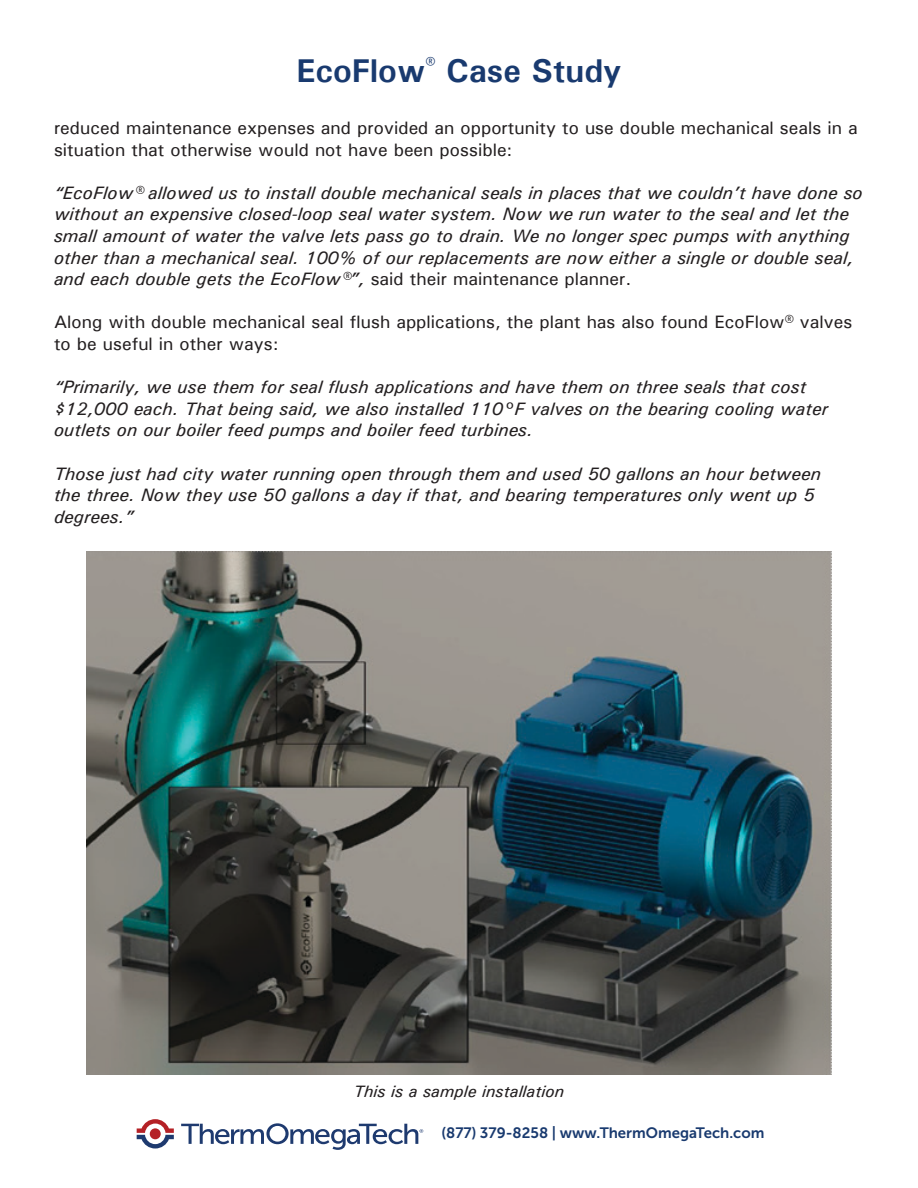
<style>
.page{position:relative;width:918px;height:1188px;background:#fff}
.page>*{position:absolute;margin:0;border:0;box-sizing:border-box;transform-origin:0 0}
.t1{font:700 33px "Univers";color:#193a6f}
.Body{font:italic 500 18px/21.6px "Univers";color:#231f20}
.Body-2{font:500 18px/21.6px "Univers";color:#231f20}
.t2{font:italic 500 16.5px "Univers";color:#231f20}
.t3{font:15px "Museo Sans 700";color:#193a6f}
.s1{font-style:normal}
</style>
<div class="page">
<svg style="left:137px;top:1119px;width:37px;height:30px"></svg>
<svg style="left:181px;top:1123px;width:242px;height:27px"></svg>
<img style="left:87px;top:552px;width:744px;height:523px">
<p class="t1" style="left:297px;top:50px;width:326px">EcoFlow<sup>®</sup> Case Study</p>
<p class="Body-2" style="left:54px;top:117px;width:805px">reduced maintenance expenses and provided an opportunity to use double mechanical seals in a situation that otherwise would not have been possible:</p>
<p class="Body" style="left:54px;top:181px;width:810px">“EcoFlow® allowed us to install double mechanical seals in places that we couldn’t have done so without an expensive closed-loop seal water system. Now we run water to the seal and let the small amount of water the valve lets pass go to drain. We no longer spec pumps with anything other than a mechanical seal. 100% of our replacements are now either a single or double seal, and each double gets the EcoFlow®”, <span class="s1">said their maintenance planner.</span></p>
<p class="Body-2" style="left:54px;top:311px;width:800px">Along with double mechanical seal flush applications, the plant has also found EcoFlow® valves to be useful in other ways:</p>
<p class="Body" style="left:54px;top:376px;width:776px">“Primarily, we use them for seal flush applications and have them on three seals that cost $12,000 each. That being said, we also installed 110°F valves on the bearing cooling water outlets on our boiler feed pumps and boiler feed turbines.</p>
<p class="Body" style="left:54px;top:462px;width:769px">Those just had city water running open through them and used 50 gallons an hour between the three. Now they use 50 gallons a day if that, and bearing temperatures only went up 5 degrees.”</p>
<p class="t2" style="left:354px;top:1081px;width:212px">This is a sample installation</p>
<p class="t3" style="left:442px;top:1125px;width:324px">(877) 379-8258 | www.ThermOmegaTech.com</p>
</div>
